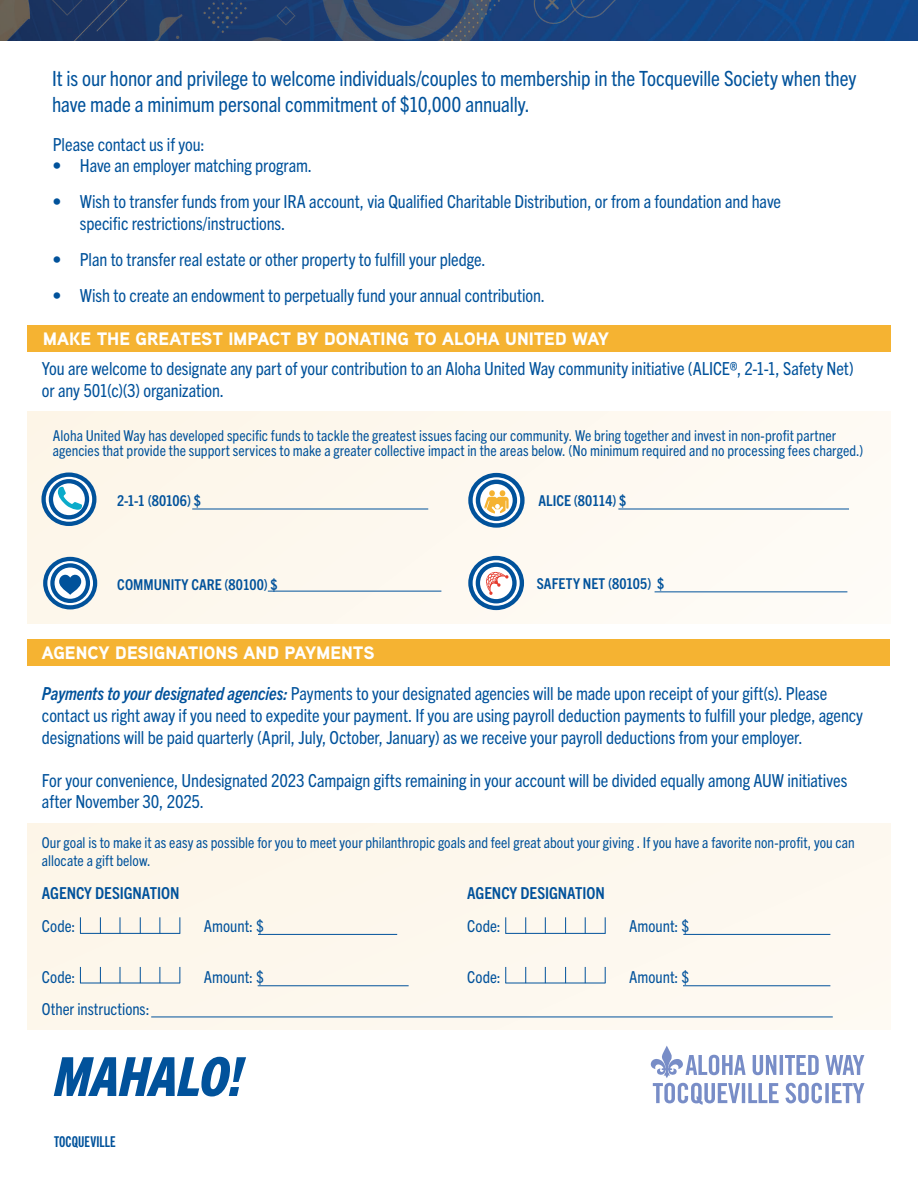
<style>
.page{position:relative;width:918px;height:1188px;background:#fff}
.page>*{position:absolute;margin:0;border:0;box-sizing:border-box;transform-origin:0 0}
.t1{font:italic 800 condensed 54px "Trade Gothic Next LT Pro";letter-spacing:-.005em;color:#01529b}
.t2{font:condensed 21px/25.2px "Trade Gothic Next LT Pro";letter-spacing:-.005em;color:#01529b}
.t3{font:condensed 18px/21.6px "Trade Gothic Next LT Pro";letter-spacing:-.005em;color:#01529b}
.t4{font:900 18px "Aaux Next";color:#fff}
.t5{font:condensed 16.5px "Trade Gothic Next LT Pro";color:#01529b}
.t6{font:700 condensed 16.5px "Trade Gothic Next LT Pro";color:#01529b}
.t7{font:condensed 15px/15px "Trade Gothic Next LT Pro";letter-spacing:.005em;color:#01529b}
.t8{font:700 condensed 15px "Trade Gothic Next LT Pro";letter-spacing:.005em;color:#01529b}
.t9{font:15px "Trade Gothic Next LT Pro Bd Cm";letter-spacing:.01em;color:#01529b}
.s1{font-weight:700;font-style:italic}
</style>
<div class="page">
<div style="left:27px;top:412px;width:864px;height:212px;background:#fdf8ef"></div>
<div style="left:27px;top:325px;width:864px;height:27px;background:#f5b332"></div>
<div style="left:27px;top:823px;width:864px;height:207px;background:#fdf8ed"></div>
<hr style="left:258px;top:985px;width:151px;height:1px;background:#01529b">
<hr style="left:683px;top:985px;width:147px;height:1px;background:#01529b">
<hr style="left:618px;top:509px;width:231px;height:1px;background:#01529b">
<hr style="left:655px;top:591px;width:192px;height:1px;background:#01529b">
<hr style="left:192px;top:509px;width:236px;height:1px;background:#01529b">
<svg style="left:80px;top:917px;width:1px;height:16px"></svg>
<svg style="left:100px;top:917px;width:1px;height:16px"></svg>
<svg style="left:120px;top:917px;width:1px;height:16px"></svg>
<svg style="left:140px;top:917px;width:1px;height:16px"></svg>
<svg style="left:160px;top:917px;width:1px;height:16px"></svg>
<svg style="left:180px;top:917px;width:1px;height:17px"></svg>
<hr style="left:80px;top:933px;width:100px;height:1px;background:#01529b">
<svg style="left:505px;top:917px;width:1px;height:16px"></svg>
<svg style="left:525px;top:917px;width:1px;height:16px"></svg>
<svg style="left:545px;top:917px;width:1px;height:16px"></svg>
<svg style="left:565px;top:917px;width:1px;height:16px"></svg>
<svg style="left:585px;top:917px;width:1px;height:16px"></svg>
<svg style="left:605px;top:917px;width:1px;height:17px"></svg>
<hr style="left:505px;top:933px;width:100px;height:1px;background:#01529b">
<svg style="left:80px;top:967px;width:1px;height:16px"></svg>
<svg style="left:100px;top:967px;width:1px;height:16px"></svg>
<svg style="left:120px;top:967px;width:1px;height:16px"></svg>
<svg style="left:140px;top:967px;width:1px;height:16px"></svg>
<svg style="left:160px;top:967px;width:1px;height:16px"></svg>
<svg style="left:180px;top:967px;width:1px;height:16px"></svg>
<hr style="left:80px;top:983px;width:100px;height:1px;background:#01529b">
<svg style="left:505px;top:967px;width:1px;height:16px"></svg>
<svg style="left:525px;top:967px;width:1px;height:16px"></svg>
<svg style="left:545px;top:967px;width:1px;height:16px"></svg>
<svg style="left:565px;top:967px;width:1px;height:16px"></svg>
<svg style="left:585px;top:967px;width:1px;height:16px"></svg>
<svg style="left:605px;top:967px;width:1px;height:16px"></svg>
<hr style="left:505px;top:983px;width:100px;height:1px;background:#01529b">
<hr style="left:258px;top:934px;width:139px;height:1px;background:#01529b">
<hr style="left:683px;top:934px;width:147px;height:1px;background:#01529b">
<hr style="left:268px;top:591px;width:173px;height:1px;background:#01529b">
<div style="left:27px;top:639px;width:863px;height:27px;background:#f5b332"></div>
<img style="left:755px;top:0;width:163px;height:40px">
<img style="left:0;top:0;width:755px;height:40px">
<hr style="left:151px;top:1017px;width:682px;height:1px;background:#01529b">
<svg style="left:651px;top:1046px;width:213px;height:59px"></svg>
<svg style="left:44px;top:475px;width:50px;height:49px"></svg>
<div style="left:41px;top:472px;width:55px;height:54px;border:4px solid #01529b;border-radius:50%"></div>
<svg style="left:51px;top:481px;width:36px;height:36px"></svg>
<div style="left:49px;top:479px;width:40px;height:40px;border:4px solid #01529b;border-radius:50%"></div>
<svg style="left:58px;top:487px;width:24px;height:27px"></svg>
<svg style="left:470px;top:558px;width:52px;height:50px"></svg>
<div style="left:468px;top:556px;width:56px;height:54px;border:4px solid #01529b;border-radius:50%"></div>
<svg style="left:478px;top:565px;width:36px;height:36px"></svg>
<div style="left:476px;top:563px;width:41px;height:40px;border:4px solid #01529b;border-radius:50%"></div>
<svg style="left:485px;top:571px;width:24px;height:24px"></svg>
<svg style="left:470px;top:475px;width:52px;height:50px"></svg>
<div style="left:468px;top:473px;width:57px;height:55px;border:4px solid #01529b;border-radius:50%"></div>
<svg style="left:478px;top:482px;width:37px;height:37px"></svg>
<div style="left:476px;top:480px;width:41px;height:41px;border:4px solid #01529b;border-radius:50%"></div>
<svg style="left:484px;top:490px;width:25px;height:23px"></svg>
<svg style="left:45px;top:559px;width:50px;height:48px"></svg>
<div style="left:43px;top:557px;width:54px;height:52px;border:4px solid #01529b;border-radius:50%"></div>
<svg style="left:52px;top:565px;width:36px;height:36px"></svg>
<div style="left:50px;top:563px;width:40px;height:40px;border:4px solid #01529b;border-radius:50%"></div>
<svg style="left:59px;top:572px;width:22px;height:23px"></svg>
<p class="t2" style="left:52px;top:65px;width:806px">It is our honor and privilege to welcome individuals/couples to membership in the Tocqueville Society when they have made a minimum personal commitment of $10,000 annually.</p>
<p class="t3" style="left:53px;top:132px;width:153px">Please contact us if you:</p>
<p class="t3" style="left:53px;top:154px;width:261px">• Have an employer matching program.</p>
<p class="t3" style="left:80px;top:190px;width:703px;text-indent:-27px">• Wish to transfer funds from your IRA account, via Qualified Charitable Distribution, or from a foundation and have specific restrictions/instructions.</p>
<p class="t3" style="left:53px;top:247px;width:434px">• Plan to transfer real estate or other property to fulfill your pledge.</p>
<p class="t3" style="left:53px;top:283px;width:494px">• Wish to create an endowment to perpetually fund your annual contribution.</p>
<p class="t4" style="left:43px;top:325px;width:568px">MAKE THE GREATEST IMPACT BY DONATING TO ALOHA UNITED WAY</p>
<p class="t3" style="left:42px;top:356px;width:813px">You are welcome to designate any part of your contribution to an Aloha United Way community initiative (ALICE®, 2-1-1, Safety Net) or any 501(c)(3) organization.</p>
<p class="t7" style="left:53px;top:427px;width:812px">Aloha United Way has developed specific funds to tackle the greatest issues facing our community. We bring together and invest in non-profit partner agencies that provide the support services to make a greater collective impact in the areas below. (No minimum required and no processing fees charged.)</p>
<p class="t8" style="left:117px;top:490px;width:85px">2-1-1 (80106) $</p>
<p class="t8" style="left:117px;top:574px;width:162px">COMMUNITY CARE (80100) $</p>
<p class="t4" style="left:42px;top:639px;width:334px">AGENCY DESIGNATIONS AND PAYMENTS</p>
<p class="t8" style="left:538px;top:490px;width:89px">ALICE (80114) $</p>
<p class="t8" style="left:537px;top:573px;width:129px">SAFETY NET (80105) $</p>
<p class="t3" style="left:42px;top:682px;width:823px"><span class="s1">Payments to your designated agencies:</span> Payments to your designated agencies will be made upon receipt of your gift(s). Please contact us right away if you need to expedite your payment. If you are using payroll deduction payments to fulfill your pledge, agency designations will be paid quarterly (April, July, October, January) as we receive your payroll deductions from your employer.</p>
<p class="t3" style="left:42px;top:768px;width:807px">For your convenience, Undesignated 2023 Campaign gifts remaining in your account will be divided equally among AUW initiatives after November 30, 2025.</p>
<p class="t7" style="left:42px;top:832px;width:814px;line-height:18px">Our goal is to make it as easy as possible for you to meet your philanthropic goals and feel great about your giving . If you have a favorite non-profit, you can allocate a gift below.</p>
<p class="t6" style="left:42px;top:882px;width:139px">AGENCY DESIGNATION</p>
<p class="t5" style="left:42px;top:915px;width:35px">Code:</p>
<p class="t5" style="left:204px;top:915px;width:62px">Amount: $</p>
<p class="t5" style="left:42px;top:966px;width:35px">Code:</p>
<p class="t5" style="left:204px;top:966px;width:62px">Amount: $</p>
<p class="t5" style="left:42px;top:997px;width:109px">Other instructions:</p>
<h1 class="t1" style="left:54px;top:1040px;width:190px">MAHALO!</h1>
<p class="t9" style="left:54px;top:1131px;width:63px">TOCQUEVILLE</p>
<p class="t6" style="left:467px;top:882px;width:139px">AGENCY DESIGNATION</p>
<p class="t5" style="left:467px;top:915px;width:35px">Code:</p>
<p class="t5" style="left:629px;top:915px;width:62px">Amount: $</p>
<p class="t5" style="left:467px;top:966px;width:35px">Code:</p>
<p class="t5" style="left:629px;top:966px;width:62px">Amount: $</p>
</div>
